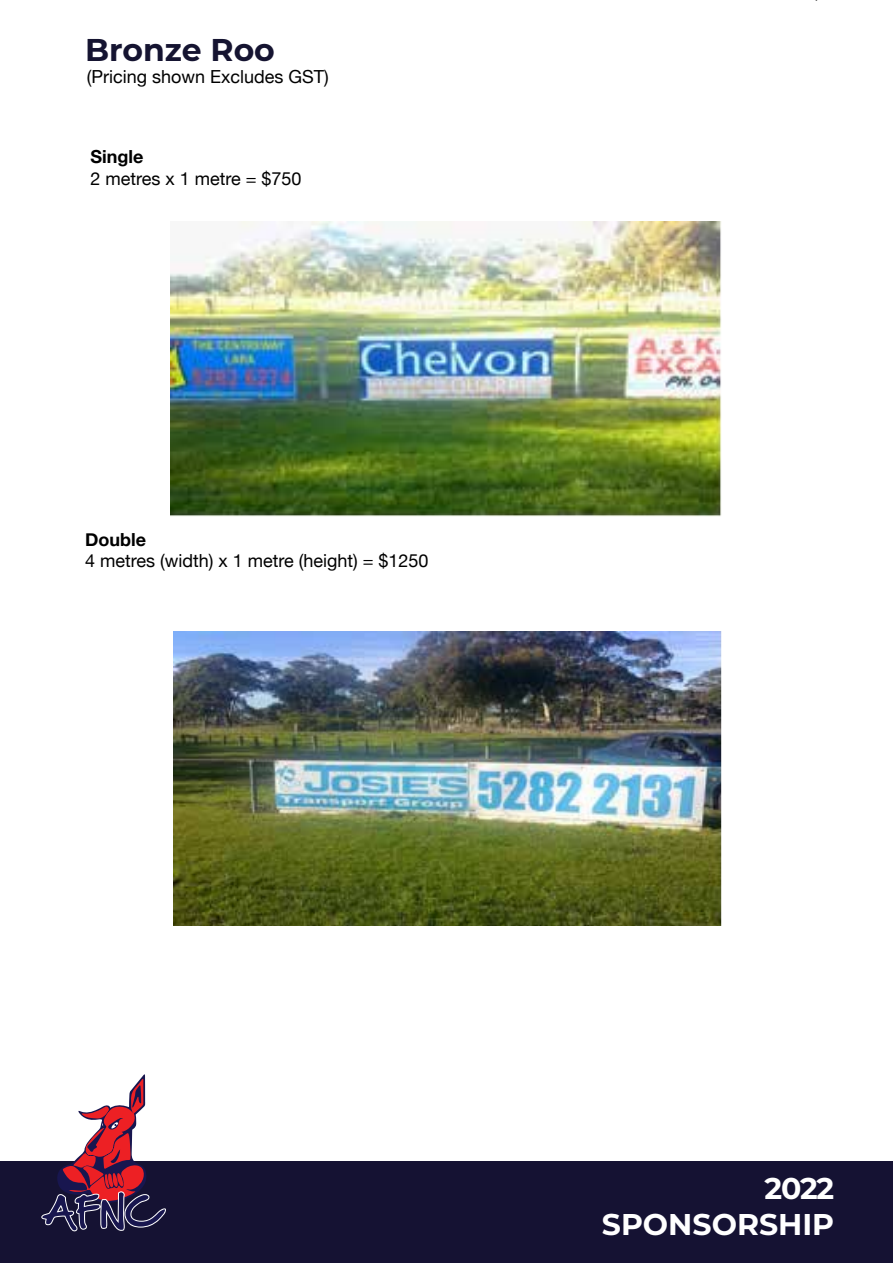
<style>
.page{position:relative;width:893px;height:1263px;background:#fff}
.page>*{position:absolute;margin:0;border:0;box-sizing:border-box;transform-origin:0 0}
.t1{font:700 31.5px "Montserrat";color:#151431}
.t2{font:700 30px/36px "Montserrat";color:#fff;text-align:right}
.t3{font:18px "Helvetica Neue";color:#000}
.t4{font:700 18px "Helvetica Neue";color:#000}
</style>
<div class="page">
<div style="left:0;top:1161px;width:893px;height:102px;background:#151233"></div>
<svg style="left:41px;top:1074px;width:125px;height:157px"></svg>
<img style="left:170px;top:222px;width:552px;height:295px">
<img style="left:174px;top:631px;width:548px;height:294px">
<h1 class="t1" style="left:85px;top:27px;width:191px">Bronze Roo</h1>
<p class="t3" style="left:87px;top:63px;width:243px">(Pricing shown Excludes GST)</p>
<p class="t4" style="left:90px;top:142px;width:54px">Single</p>
<p class="t3" style="left:90px;top:165px;width:213px">2 metres x 1 metre = $750</p>
<p class="t4" style="left:85px;top:525px;width:62px">Double</p>
<p class="t3" style="left:85px;top:548px;width:345px">4 metres (width) x 1 metre (height) = $1250</p>
<h2 class="t2" style="left:602px;top:1169px;width:234px">2022<br>SPONSORSHIP</h2>
</div>
